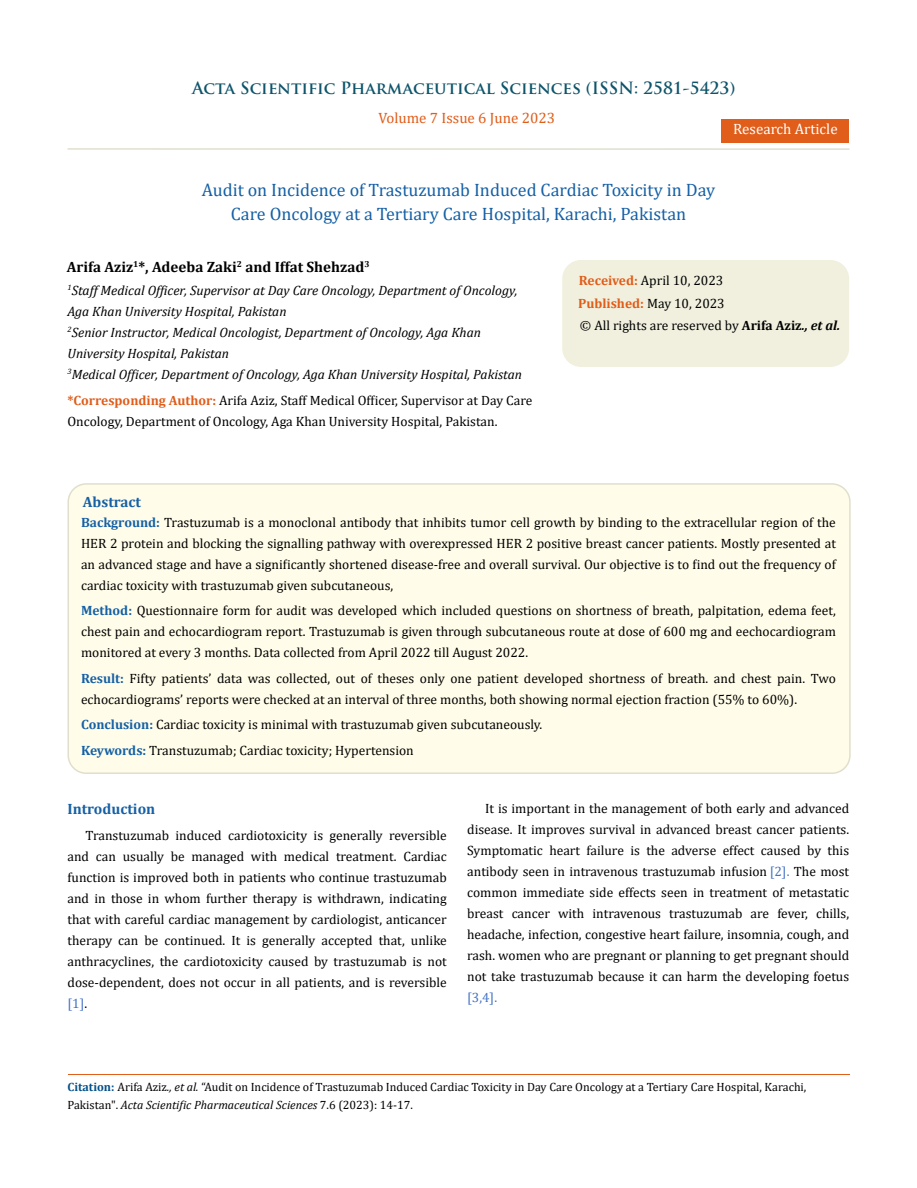
<style>
.page{position:relative;width:917px;height:1188px;background:#fff}
.page>*{position:absolute;margin:0;border:0;box-sizing:border-box;transform-origin:0 0}
.t1{font:18px/24px "Cambria";color:#1560a6;text-align:center}
.t2{font:700 16.5px "Trajan Pro";color:#0e546a}
.t3{font:700 15px "Cambria";color:#000}
.t4{font:15px "Cambria";color:#e05d1a}
.t5{font:700 15px "Cambria";color:#1560a6}
.t6{font:15px "Cambria";color:#fff}
.t7{font:13.5px/21px "Cambria";color:#000}
.t8{font:italic 13.5px/21px "Cambria";color:#000}
.t9{font:13.5px "Cambria";color:#4472c4}
.t10{font:12px/18px "Cambria";color:#000}
.s1{font-weight:700;color:#e05d1a}
.s2{font-weight:700}
.s3{font-weight:700;font-style:italic}
.s4{font-weight:700;color:#1560a6}
.s5{color:#4472c4}
.s6{font-weight:700;color:#035089}
.s7{font-style:italic}
</style>
<div class="page">
<div style="left:721px;top:119px;width:128px;height:23px;background:#e05d1a"></div>
<div style="left:563px;top:261px;width:285px;height:105px;background:#f1f0de;border-radius:18px"></div>
<div style="left:562px;top:260px;width:287px;height:107px;border:2px solid #f1f0de;border-radius:18px"></div>
<div style="left:68px;top:484px;width:781px;height:289px;background:#fffde9;border-radius:18px"></div>
<div style="left:67px;top:483px;width:783px;height:291px;border:2px solid #e0dfcd;border-radius:18px"></div>
<hr style="left:68px;top:1075px;width:781px;height:1px;background:#e05d1a">
<hr style="left:67px;top:148px;width:782px;height:2px;background:#e0dfcd">
<p class="t2" style="left:192px;top:77px;width:545px">Acta Scientific Pharmaceutical Sciences (ISSN: 2581-5423)</p>
<p class="t4" style="left:378px;top:109px;width:178px">Volume 7 Issue 6 June 2023</p>
<p class="t6" style="left:733px;top:120px;width:106px">Research Article</p>
<h1 class="t1" style="left:202px;top:178px;width:515px">Audit on Incidence of Trastuzumab Induced Cardiac Toxicity in Day<br>Care Oncology at a Tertiary Care Hospital, Karachi, Pakistan</h1>
<p class="t3" style="left:67px;top:257px;width:304px">Arifa Aziz<sup>1</sup>*, Adeeba Zaki<sup>2</sup> and Iffat Shehzad<sup>3</sup></p>
<p class="t8" style="left:67px;top:279px;width:456px"><sup>1</sup>Staff Medical Officer, Supervisor at Day Care Oncology, Department of Oncology, Aga Khan University Hospital, Pakistan<br><sup>2</sup>Senior Instructor, Medical Oncologist, Department of Oncology, Aga Khan University Hospital, Pakistan<br><sup>3</sup>Medical Officer, Department of Oncology, Aga Khan University Hospital, Pakistan</p>
<p class="t7" style="left:67px;top:390px;width:466px"><span class="s1">*Corresponding Author:</span> Arifa Aziz, Staff Medical Officer, Supervisor at Day Care<br>Oncology, Department of Oncology, Aga Khan University Hospital, Pakistan.</p>
<p class="t7" style="left:578px;top:269px;width:148px;line-height:23px"><span class="s1">Received:</span> April 10, 2023<br><span class="s1">Published:</span> May 10, 2023</p>
<p class="t7" style="left:580px;top:315px;width:262px">© All rights are reserved by <span class="s2">Arifa Aziz</span><span class="s3">., et al.</span></p>
<p class="t5" style="left:83px;top:492px;width:60px">Abstract</p>
<p class="t7" style="left:81px;top:512px;width:756px;text-align:justify"><span class="s4">Background:</span> Trastuzumab is a monoclonal antibody that inhibits tumor cell growth by binding to the extracellular region of the HER 2 protein and blocking the signalling pathway with overexpressed HER 2 positive breast cancer patients. Mostly presented at an advanced stage and have a significantly shortened disease-free and overall survival. Our objective is to find out the frequency of cardiac toxicity with trastuzumab given subcutaneous,</p>
<p class="t7" style="left:81px;top:600px;width:756px;text-align:justify"><span class="s4">Method:</span> Questionnaire form for audit was developed which included questions on shortness of breath, palpitation, edema feet, chest pain and echocardiogram report. Trastuzumab is given through subcutaneous route at dose of 600 mg and eechocardiogram monitored at every 3 months. Data collected from April 2022 till August 2022.</p>
<p class="t7" style="left:81px;top:668px;width:756px"><span class="s4">Result:</span> Fifty patients’ data was collected, out of theses only one patient developed shortness of breath. and chest pain. Two echocardiograms’ reports were checked at an interval of three months, both showing normal ejection fraction (55% to 60%).</p>
<p class="t7" style="left:81px;top:712px;width:463px;line-height:25.5px"><span class="s4">Conclusion:</span> Cardiac toxicity is minimal with trastuzumab given subcutaneously.<br><span class="s4">Keywords:</span> Transtuzumab; Cardiac toxicity; Hypertension</p>
<p class="t5" style="left:67px;top:798px;width:89px">Introduction</p>
<p class="t7" style="left:67px;top:825px;width:381px;text-align:justify;text-indent:18px">Transtuzumab induced cardiotoxicity is generally reversible and can usually be managed with medical treatment. Cardiac function is improved both in patients who continue trastuzumab and in those in whom further therapy is withdrawn, indicating that with careful cardiac management by cardiologist, anticancer therapy can be continued. It is generally accepted that, unlike anthracyclines, the cardiotoxicity caused by trastuzumab is not dose-dependent, does not occur in all patients, and is reversible <span class="s5">[1]</span>.</p>
<p class="t7" style="left:467px;top:798px;width:383px;text-align:justify;text-indent:18px">It is important in the management of both early and advanced disease. It improves survival in advanced breast cancer patients.<br>Symptomatic heart failure is the adverse effect caused by this antibody seen in intravenous trastuzumab infusion <span class="s5">[2].</span> The most common immediate side effects seen in treatment of metastatic breast cancer with intravenous trastuzumab are fever, chills, headache, infection, congestive heart failure, insomnia, cough, and rash. women who are pregnant or planning to get pregnant should not take trastuzumab because it can harm the developing foetus</p>
<p class="t9" style="left:467px;top:989px;width:31px">[3,4].</p>
<p class="t10" style="left:68px;top:1078px;width:740px"><span class="s6">Citation:</span> Arifa Aziz<span class="s7">., et al.</span> “Audit on Incidence of Trastuzumab Induced Cardiac Toxicity in Day Care Oncology at a Tertiary Care Hospital, Karachi,<br>Pakistan". <span class="s7">Acta Scientific Pharmaceutical Sciences</span> 7.6 (2023): 14-17.</p>
</div>
